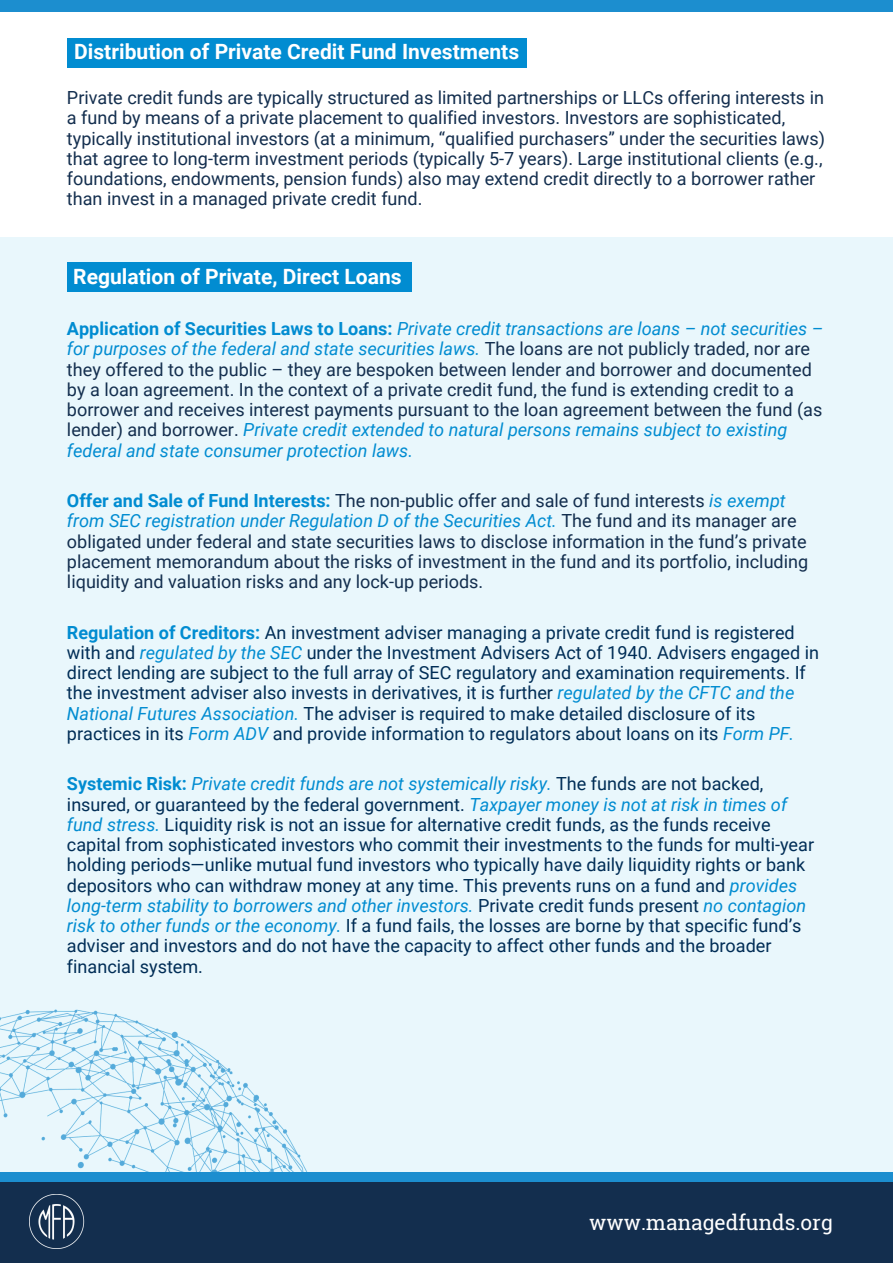
<style>
.page{position:relative;width:893px;height:1264px;background:#fff}
.page>*{position:absolute;margin:0;border:0;box-sizing:border-box;transform-origin:0 0}
.t1{font:700 21px "Roboto";color:#fff}
.t2{font:21px "Roboto Slab";color:#fff}
.t3{font:18px/20.2px "Roboto";color:#132e4e}
.t4{font:18px/20.2px "Roboto";color:#002d56}
.s1{font-weight:700;color:#018cd1}
.s2{font-style:italic;color:#018cd1}
</style>
<div class="page">
<div style="left:0;top:237px;width:892px;height:957px;background:#e9f7fc"></div>
<img style="left:0;top:1009px;width:308px;height:163px">
<div style="left:0;top:1172px;width:892px;height:90px;background:#1c8ecf"></div>
<div style="left:0;top:1182px;width:892px;height:80px;background:#132e4e"></div>
<img style="left:30px;top:1194px;width:55px;height:54px">
<div style="left:0;top:0;width:892px;height:12px;background:#1c8ecf"></div>
<div style="left:67px;top:38px;width:460px;height:30px;background:#018cd1"></div>
<div style="left:67px;top:262px;width:344px;height:30px;background:#018cd1"></div>
<p class="t1" style="left:74px;top:40px;width:446px">Distribution of Private Credit Fund Investments</p>
<p class="t3" style="left:67px;top:88px;width:759px">Private credit funds are typically structured as limited partnerships or LLCs offering interests in a fund by means of a private placement to qualified investors. Investors are sophisticated, typically institutional investors (at a minimum, “qualified purchasers” under the securities laws) that agree to long-term investment periods (typically 5-7 years). Large institutional clients (e.g., foundations, endowments, pension funds) also may extend credit directly to a borrower rather than invest in a managed private credit fund.</p>
<p class="t1" style="left:73px;top:264px;width:330px">Regulation of Private, Direct Loans</p>
<p class="t3" style="left:67px;top:319px;width:757px"><span class="s1">Application of Securities Laws to Loans:</span> <span class="s2">Private credit transactions are loans – not securities – for purposes of the federal and state securities laws.</span> The loans are not publicly traded, nor are they offered to the public – they are bespoken between lender and borrower and documented by a loan agreement. In the context of a private credit fund, the fund is extending credit to a borrower and receives interest payments pursuant to the loan agreement between the fund (as lender) and borrower. <span class="s2">Private credit extended to natural persons remains subject to existing federal and state consumer protection laws.</span></p>
<p class="t3" style="left:67px;top:491px;width:742px"><span class="s1">Offer and Sale of Fund Interests:</span> The non-public offer and sale of fund interests <span class="s2">is exempt from SEC registration under Regulation D of the Securities Act.</span> The fund and its manager are obligated under federal and state securities laws to disclose information in the fund’s private placement memorandum about the risks of investment in the fund and its portfolio, including liquidity and valuation risks and any lock-up periods.</p>
<p class="t4" style="left:67px;top:622px;width:753px"><span class="s1">Regulation of Creditors:</span> An investment adviser managing a private credit fund is registered with and <span class="s2">regulated by the SEC</span> under the Investment Advisers Act of 1940. Advisers engaged in direct lending are subject to the full array of SEC regulatory and examination requirements. If the investment adviser also invests in derivatives, it is further <span class="s2">regulated by the CFTC and the National Futures Association.</span> The adviser is required to make detailed disclosure of its practices in its <span class="s2">Form ADV</span> and provide information to regulators about loans on its <span class="s2">Form PF.</span></p>
<p class="t4" style="left:67px;top:774px;width:748px"><span class="s1">Systemic Risk:</span> <span class="s2">Private credit funds are not systemically risky.</span> The funds are not backed, insured, or guaranteed by the federal government. <span class="s2">Taxpayer money is not at risk in times of fund stress.</span> Liquidity risk is not an issue for alternative credit funds, as the funds receive capital from sophisticated investors who commit their investments to the funds for multi-year holding periods—unlike mutual fund investors who typically have daily liquidity rights or bank depositors who can withdraw money at any time. This prevents runs on a fund and <span class="s2">provides long-term stability to borrowers and other investors.</span> Private credit funds present <span class="s2">no contagion risk to other funds or the economy.</span> If a fund fails, the losses are borne by that specific fund’s adviser and investors and do not have the capacity to affect other funds and the broader financial system.</p>
<p class="t2" style="left:589px;top:1208px;width:245px">www.managedfunds.org</p>
</div>
